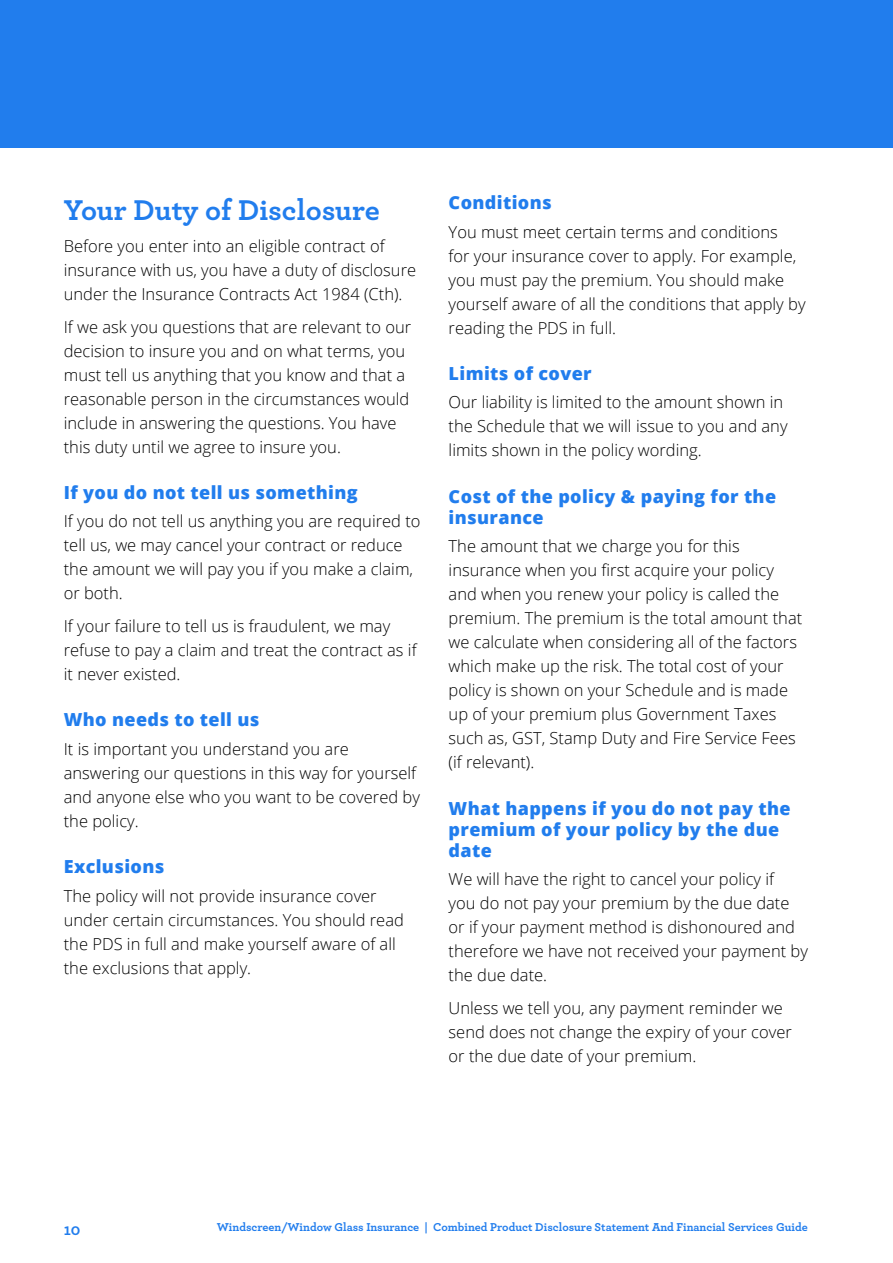
<style>
.page{position:relative;width:893px;height:1263px;background:#fff}
.page>*{position:absolute;margin:0;border:0;box-sizing:border-box;transform-origin:0 0}
.t1{font:700 30px "Archer Pro";color:#217ded}
.t2{font:800 18px/21px "Open Sans";letter-spacing:.02em;color:#217ded}
.t3{font:300 16.5px/24px "Open Sans";color:#000}
.t4{font:700 16.5px "Archer Pro";color:#217ded}
.t5{font:700 12px "Archer Pro";color:#217ded}
</style>
<div class="page">
<div style="left:0;top:0;width:893px;height:147px;background:#217ded"></div>
<h1 class="t1" style="left:64px;top:186px;width:318px">Your Duty of Disclosure</h1>
<p class="t3" style="left:64px;top:234px;width:354px">Before you enter into an eligible contract of insurance with us, you have a duty of disclosure under the Insurance Contracts Act 1984 (Cth).</p>
<p class="t3" style="left:64px;top:314px;width:349px">If we ask you questions that are relevant to our decision to insure you and on what terms, you must tell us anything that you know and that a reasonable person in the circumstances would include in answering the questions. You have this duty until we agree to insure you.</p>
<p class="t2" style="left:64px;top:481px;width:295px">If you do not tell us something</p>
<p class="t3" style="left:64px;top:509px;width:358px">If you do not tell us anything you are required to tell us, we may cancel your contract or reduce the amount we will pay you if you make a claim, or both.</p>
<p class="t3" style="left:64px;top:613px;width:354px">If your failure to tell us is fraudulent, we may refuse to pay a claim and treat the contract as if it never existed.</p>
<p class="t2" style="left:64px;top:708px;width:197px">Who needs to tell us</p>
<p class="t3" style="left:64px;top:736px;width:358px">It is important you understand you are answering our questions in this way for yourself and anyone else who you want to be covered by the policy.</p>
<p class="t2" style="left:64px;top:855px;width:102px">Exclusions</p>
<p class="t3" style="left:64px;top:883px;width:342px">The policy will not provide insurance cover under certain circumstances. You should read the PDS in full and make yourself aware of all the exclusions that apply.</p>
<p class="t2" style="left:449px;top:191px;width:105px">Conditions</p>
<p class="t3" style="left:449px;top:219px;width:358px">You must meet certain terms and conditions<br>for your insurance cover to apply. For example, you must pay the premium. You should make yourself aware of all the conditions that apply by reading the PDS in full.</p>
<p class="t2" style="left:449px;top:362px;width:145px">Limits of cover</p>
<p class="t3" style="left:449px;top:390px;width:340px">Our liability is limited to the amount shown in the Schedule that we will issue to you and any limits shown in the policy wording.</p>
<p class="t2" style="left:449px;top:485px;width:329px">Cost of the policy &amp; paying for the insurance</p>
<p class="t3" style="left:449px;top:534px;width:355px">The amount that we charge you for this insurance when you first acquire your policy and when you renew your policy is called the premium. The premium is the total amount that we calculate when considering all of the factors which make up the risk. The total cost of your policy is shown on your Schedule and is made up of your premium plus Government Taxes such as, GST, Stamp Duty and Fire Service Fees (if relevant).</p>
<p class="t2" style="left:449px;top:797px;width:343px">What happens if you do not pay the premium of your policy by the due date</p>
<p class="t3" style="left:449px;top:866px;width:361px">We will have the right to cancel your policy if<br>you do not pay your premium by the due date or if your payment method is dishonoured and therefore we have not received your payment by the due date.</p>
<p class="t3" style="left:449px;top:995px;width:345px">Unless we tell you, any payment reminder we send does not change the expiry of your cover or the due date of your premium.</p>
<p class="t4" style="left:64px;top:1216px;width:18px">10</p>
<p class="t5" style="left:217px;top:1218px;width:593px">Windscreen/Window Glass Insurance | Combined Product Disclosure Statement And Financial Services Guide</p>
</div>
